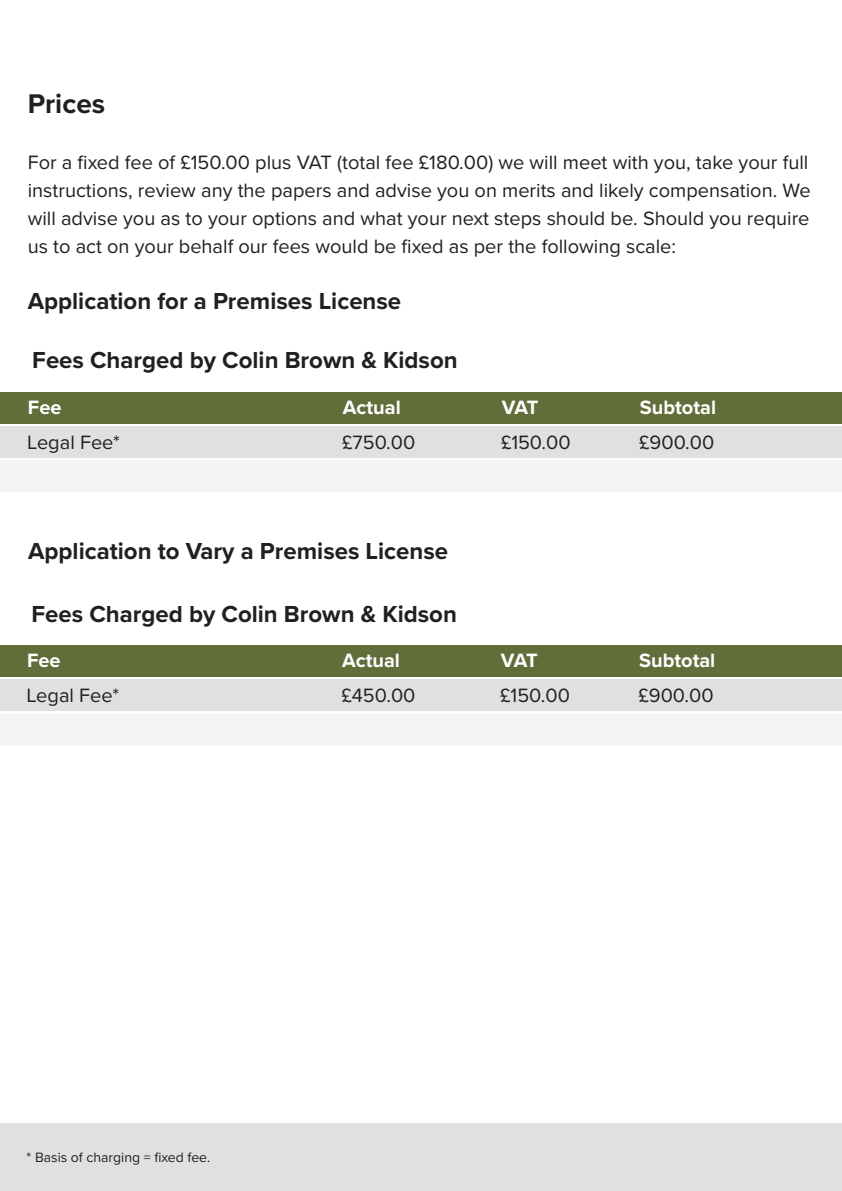
<style>
.page{position:relative;width:842px;height:1191px;background:#fff}
.page>*{position:absolute;margin:0;border:0;box-sizing:border-box;transform-origin:0 0}
.t1{font:700 28px "Proxima Nova";color:#231f20}
.t2{font:700 24px "Proxima Nova";color:#231f20}
.t3{font:20px/28px "Proxima Nova";color:#231f20;text-align:justify}
.t4{font:700 20px "Proxima Nova";color:#fff}
.t5{font:14px "Proxima Nova";color:#231f20}
</style>
<div class="page">
<div style="left:0;top:392px;width:342px;height:31px;background:#616e3a"></div>
<div style="left:342px;top:392px;width:298px;height:31px;background:#616e3a"></div>
<div style="left:640px;top:392px;width:202px;height:31px;background:#616e3a"></div>
<div style="left:0;top:426px;width:342px;height:32px;background:#dee1e0"></div>
<div style="left:342px;top:426px;width:298px;height:32px;background:#dee1e0"></div>
<div style="left:640px;top:426px;width:202px;height:32px;background:#dee1e0"></div>
<div style="left:0;top:460px;width:342px;height:32px;background:#f5f5f4"></div>
<div style="left:342px;top:460px;width:298px;height:32px;background:#f5f5f4"></div>
<div style="left:640px;top:460px;width:202px;height:32px;background:#f5f5f4"></div>
<div style="left:0;top:645px;width:341px;height:32px;background:#616e3a"></div>
<div style="left:341px;top:645px;width:298px;height:32px;background:#616e3a"></div>
<div style="left:639px;top:645px;width:203px;height:32px;background:#616e3a"></div>
<div style="left:0;top:679px;width:341px;height:32px;background:#dee1e0"></div>
<div style="left:341px;top:679px;width:298px;height:32px;background:#dee1e0"></div>
<div style="left:639px;top:679px;width:203px;height:32px;background:#dee1e0"></div>
<div style="left:0;top:714px;width:342px;height:31px;background:#f5f5f4"></div>
<div style="left:342px;top:714px;width:297px;height:31px;background:#f5f5f4"></div>
<div style="left:639px;top:714px;width:203px;height:31px;background:#f5f5f4"></div>
<div style="left:0;top:1123px;width:842px;height:68px;background:#dee1e0"></div>
<h1 class="t1" style="left:28px;top:87px;width:79px">Prices</h1>
<p class="t3" style="left:28px;top:149px;width:784px">For a fixed fee of £150.00 plus VAT (total fee £180.00) we will meet with you, take your full instructions, review any the papers and advise you on merits and likely compensation. We will advise you as to your options and what your next steps should be. Should you require us to act on your behalf our fees would be fixed as per the following scale:</p>
<p class="t2" style="left:28px;top:287px;width:375px">Application for a Premises License</p>
<p class="t2" style="left:32px;top:346px;width:427px">Fees Charged by Colin Brown &amp; Kidson</p>
<p class="t4" style="left:28px;top:395px;width:35px">Fee</p>
<p class="t4" style="left:343px;top:395px;width:59px">Actual</p>
<p class="t4" style="left:640px;top:395px;width:78px">Subtotal</p>
<p class="t3" style="left:27px;top:428px;width:94px">Legal Fee*</p>
<p class="t3" style="left:342px;top:428px;width:75px">£750.00</p>
<p class="t3" style="left:639px;top:428px;width:77px">£900.00</p>
<p class="t4" style="left:502px;top:395px;width:38px">VAT</p>
<p class="t3" style="left:501px;top:428px;width:71px">£150.00</p>
<p class="t2" style="left:28px;top:537px;width:421px">Application to Vary a Premises License</p>
<p class="t2" style="left:32px;top:599px;width:427px">Fees Charged by Colin Brown &amp; Kidson</p>
<p class="t4" style="left:27px;top:649px;width:35px">Fee</p>
<p class="t4" style="left:342px;top:649px;width:59px">Actual</p>
<p class="t4" style="left:639px;top:649px;width:78px">Subtotal</p>
<p class="t3" style="left:27px;top:682px;width:94px">Legal Fee*</p>
<p class="t3" style="left:341px;top:682px;width:76px">£450.00</p>
<p class="t3" style="left:638px;top:682px;width:77px">£900.00</p>
<p class="t4" style="left:501px;top:649px;width:38px">VAT</p>
<p class="t3" style="left:500px;top:682px;width:71px">£150.00</p>
<p class="t5" style="left:27px;top:1149px;width:185px">* Basis of charging = fixed fee.</p>
</div>
